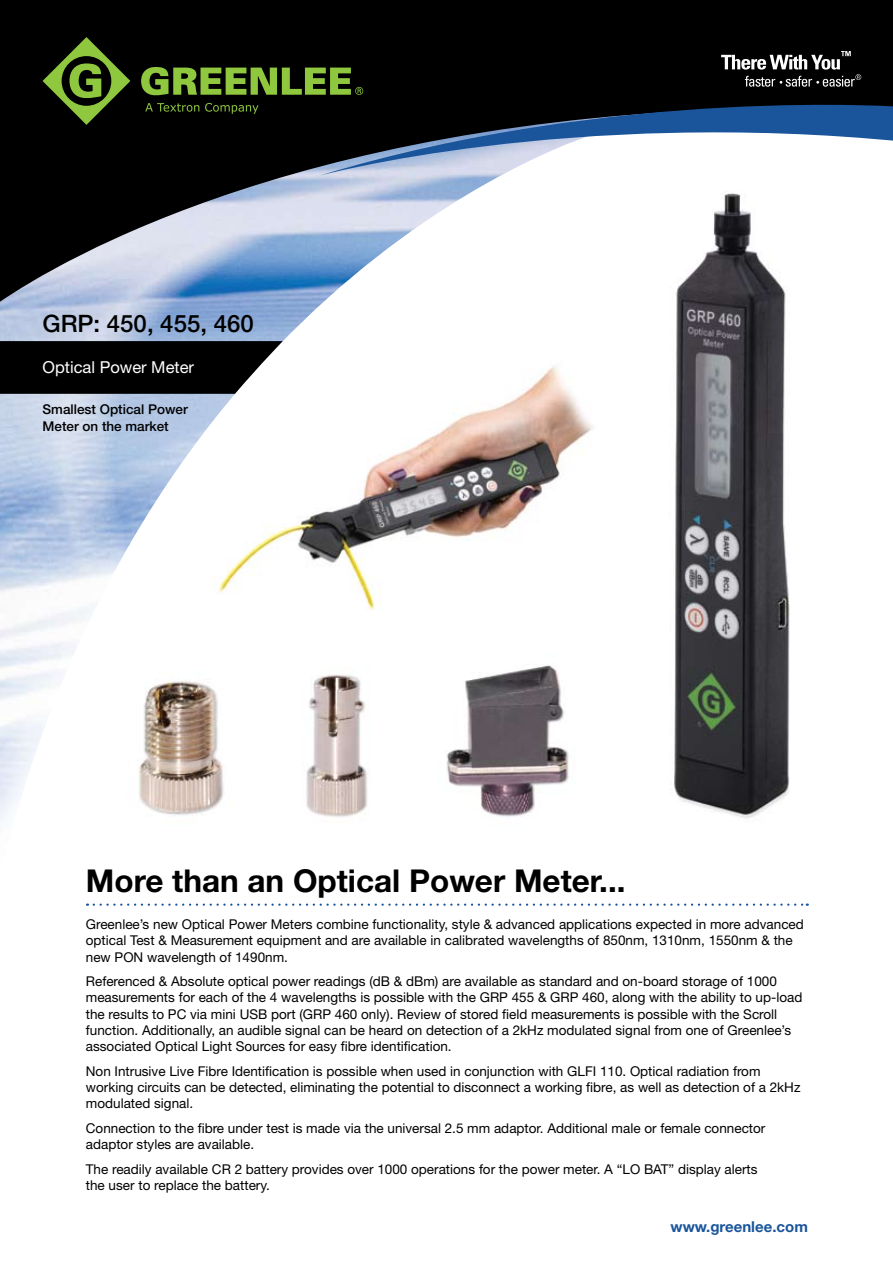
<style>
.page{position:relative;width:893px;height:1263px;background:#fff}
.page>*{position:absolute;margin:0;border:0;box-sizing:border-box;transform-origin:0 0}
.t1{font:700 31.5px "Helvetica Neue";color:#000}
.t2{font:500 24px "Helvetica Neue";color:#000}
.t3{font:16.5px "Helvetica Neue";color:#fff}
.t4{font:700 15px "Helvetica Neue";color:#1a559b}
.t5{font:13.5px/16.2px "Helvetica Neue";color:#000}
.t6{font:500 13.5px/16.2px "Helvetica Neue";color:#000}
</style>
<div class="page">
<div style="left:0;top:0;width:893px;height:108px;background:#000"></div>
<svg style="left:43px;top:37px;width:87px;height:71px;background:#364b17"></svg>
<svg style="left:141px;top:67px;width:222px;height:28px;background:#547524"></svg>
<svg style="left:145px;top:103px;width:54px;height:5px"></svg>
<svg style="left:205px;top:103px;width:53px;height:5px"></svg>
<img style="left:0;top:108px;width:500px;height:714px">
<svg style="left:319px;top:85px;width:574px;height:91px"></svg>
<div style="left:0;top:341px;width:283px;height:53px;background:#000"></div>
<svg style="left:94px;top:903px;width:714px;height:3px"></svg>
<img style="left:437px;top:655px;width:132px;height:167px">
<img style="left:301px;top:668px;width:70px;height:154px">
<img style="left:111px;top:671px;width:137px;height:151px">
<img style="left:211px;top:353px;width:382px;height:265px">
<img style="left:618px;top:166px;width:203px;height:653px">
<svg style="left:721px;top:51px;width:140px;height:36px;background:#3c3c3c"></svg>
<h2 class="t2" style="left:43px;top:309px;width:213px">GRP: 450, 455, 460</h2>
<p class="t3" style="left:43px;top:357px;width:153px">Optical Power Meter</p>
<p class="t6" style="left:43px;top:401px;width:147px">Smallest Optical Power<br>Meter on the market</p>
<h1 class="t1" style="left:86px;top:861px;width:541px">More than an Optical Power Meter...</h1>
<p class="t5" style="left:86px;top:916px;width:719px">Greenlee’s new Optical Power Meters combine functionality, style &amp; advanced applications expected in more advanced optical Test &amp; Measurement equipment and are available in calibrated wavelengths of 850nm, 1310nm, 1550nm &amp; the new PON wavelength of 1490nm.</p>
<p class="t5" style="left:86px;top:973px;width:718px">Referenced &amp; Absolute optical power readings (dB &amp; dBm) are available as standard and on-board storage of 1000 measurements for each of the 4 wavelengths is possible with the GRP 455 &amp; GRP 460, along with the ability to up-load the results to PC via mini USB port (GRP 460 only). Review of stored field measurements is possible with the Scroll function. Additionally, an audible signal can be heard on detection of a 2kHz modulated signal from one of Greenlee’s associated Optical Light Sources for easy fibre identification.</p>
<p class="t5" style="left:86px;top:1063px;width:716px">Non Intrusive Live Fibre Identification is possible when used in conjunction with GLFI 110. Optical radiation from working circuits can be detected, eliminating the potential to disconnect a working fibre, as well as detection of a 2kHz modulated signal.</p>
<p class="t5" style="left:86px;top:1120px;width:681px">Connection to the fibre under test is made via the universal 2.5 mm adaptor. Additional male or female connector adaptor styles are available.</p>
<p class="t5" style="left:86px;top:1161px;width:673px">The readily available CR 2 battery provides over 1000 operations for the power meter. A “LO BAT” display alerts the user to replace the battery.</p>
<p class="t4" style="left:670px;top:1218px;width:139px">www.greenlee.com</p>
</div>
